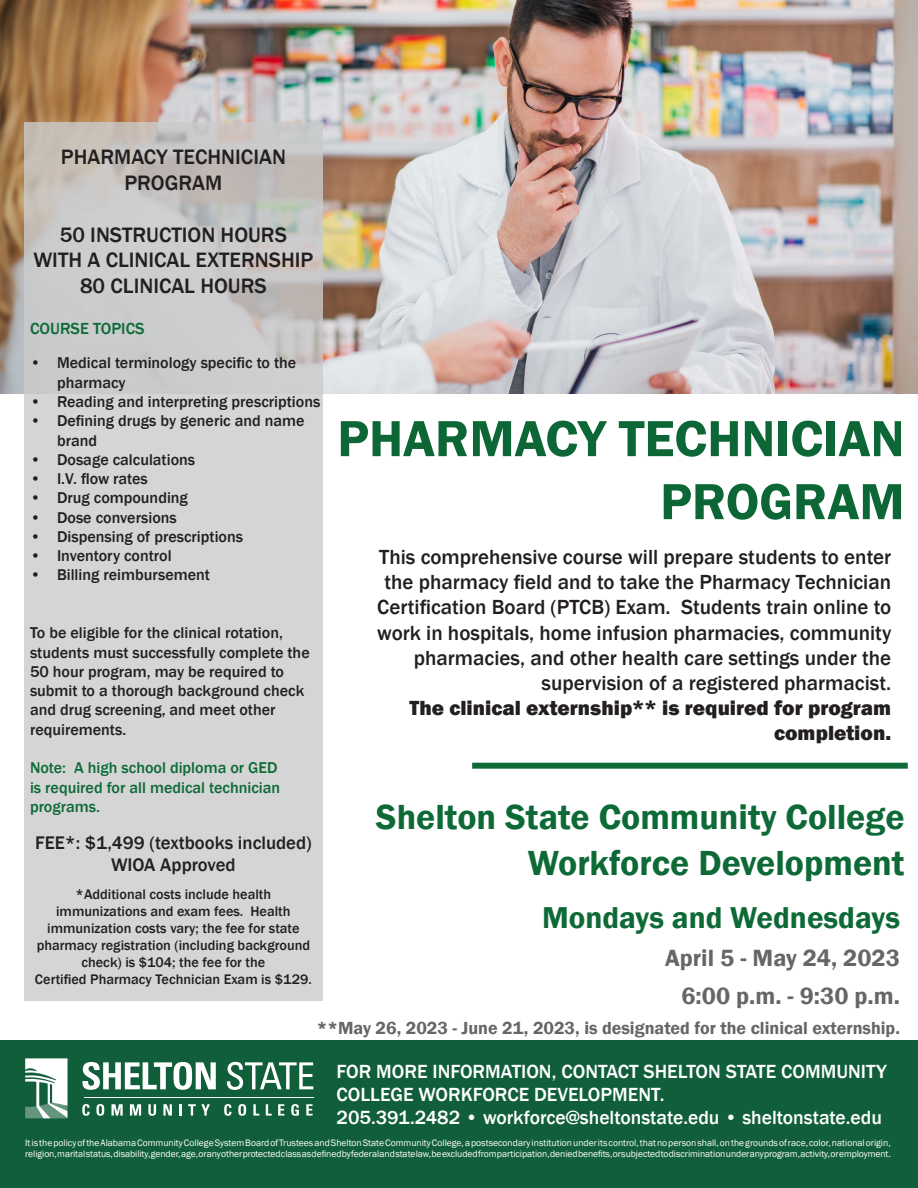
<style>
.page{position:relative;width:918px;height:1188px;background:#fff}
.page>*{position:absolute;margin:0;border:0;box-sizing:border-box;transform-origin:0 0}
.t1{font:600 52.5px/63px "Franklin Gothic";color:#0c6635;text-align:right}
.t2{font:600 35.85px "Franklin Gothic";color:#0d6a37}
.t3{font:600 31.05px "Franklin Gothic";color:#0d6a37}
.t4{font:600 24.15px "Franklin Gothic";color:#666}
.t5{font:500 21.45px "Franklin Gothic";color:#231f20}
.t6{font:500 21px/25.2px "Franklin Gothic";color:#231f20;text-align:right}
.t7{font:800 21px/25.2px "Franklin Gothic";color:#231f20;text-align:right}
.t8{font:500 19.65px/23.5px "Franklin Gothic";color:#fff}
.t9{font:500 18.75px "Franklin Gothic";color:#231f20}
.t10{font:600 18px "Franklin Gothic";color:#666}
.t11{font:500 16.5px "Franklin Gothic";color:#0d6a37}
.t12{font:500 16.05px/19.4px "Franklin Gothic";color:#231f20}
.t13{font:500 16.05px/19.4px "Franklin Gothic";color:#0d6a37}
.t14{font:500 14.25px/17.1px "Franklin Gothic";color:#231f20;text-align:center}
.t15{font:9.6px/11.6px "Franklin Gothic";letter-spacing:-.005em;color:#fff}
</style>
<div class="page">
<img style="left:0;top:0;width:918px;height:394px">
<div style="left:0;top:1040px;width:918px;height:148px;background:#115f3a"></div>
<svg style="left:24px;top:122px;width:299px;height:879px;background:#d0d0d0"></svg>
<div style="left:472px;top:763px;width:436px;height:6px;background:#0d6a37"></div>
<svg style="left:25px;top:1058px;width:43px;height:60px"></svg>
<svg style="left:82px;top:1062px;width:134px;height:28px"></svg>
<svg style="left:227px;top:1062px;width:86px;height:28px"></svg>
<hr style="left:84px;top:1097px;width:230px;height:1px;background:#fff">
<svg style="left:82px;top:1104px;width:8px;height:12px"></svg>
<svg style="left:96px;top:1104px;width:8px;height:12px"></svg>
<svg style="left:111px;top:1104px;width:12px;height:12px"></svg>
<svg style="left:130px;top:1104px;width:11px;height:12px"></svg>
<svg style="left:148px;top:1104px;width:8px;height:12px"></svg>
<svg style="left:163px;top:1104px;width:9px;height:12px"></svg>
<svg style="left:179px;top:1104px;width:3px;height:12px"></svg>
<svg style="left:188px;top:1104px;width:22px;height:12px"></svg>
<svg style="left:224px;top:1104px;width:8px;height:12px"></svg>
<svg style="left:238px;top:1104px;width:8px;height:12px"></svg>
<svg style="left:253px;top:1104px;width:6px;height:12px"></svg>
<svg style="left:266px;top:1104px;width:6px;height:12px"></svg>
<svg style="left:278px;top:1104px;width:6px;height:12px"></svg>
<svg style="left:291px;top:1104px;width:8px;height:12px"></svg>
<svg style="left:306px;top:1104px;width:7px;height:12px"></svg>
<p class="t5" style="left:61px;top:144px;width:227px">PHARMACY TECHNICIAN</p>
<p class="t5" style="left:124px;top:170px;width:99px">PROGRAM</p>
<p class="t5" style="left:60px;top:221px;width:229px">50 INSTRUCTION HOURS</p>
<p class="t5" style="left:33px;top:247px;width:282px">WITH A CLINICAL EXTERNSHIP</p>
<p class="t5" style="left:80px;top:273px;width:188px">80 CLINICAL HOURS</p>
<p class="t11" style="left:30px;top:318px;width:116px">COURSE TOPICS</p>
<p class="t12" style="left:57px;top:354px;width:241px;text-indent:-27px">• Medical terminology specific to the pharmacy</p>
<p class="t12" style="left:30px;top:392px;width:292px">• Reading and interpreting prescriptions</p>
<p class="t12" style="left:57px;top:411px;width:249px;text-indent:-27px">• Defining drugs by generic and name brand</p>
<p class="t12" style="left:30px;top:450px;width:167px">• Dosage calculations</p>
<p class="t12" style="left:30px;top:469px;width:119px">• I.V. flow rates</p>
<p class="t12" style="left:30px;top:489px;width:159px">• Drug compounding</p>
<p class="t12" style="left:30px;top:508px;width:148px">• Dose conversions</p>
<p class="t12" style="left:30px;top:527px;width:215px">• Dispensing of prescriptions</p>
<p class="t12" style="left:30px;top:546px;width:143px">• Inventory control</p>
<p class="t12" style="left:30px;top:566px;width:182px">• Billing reimbursement</p>
<p class="t1" style="left:337px;top:408px;width:569px">PHARMACY TECHNICIAN<br>PROGRAM</p>
<p class="t6" style="left:377px;top:545px;width:516px">This comprehensive course will prepare students to enter the pharmacy field and to take the Pharmacy Technician Certification Board (PTCB) Exam. Students train online to work in hospitals, home infusion pharmacies, community pharmacies, and other health care settings under the supervision of a registered pharmacist.</p>
<p class="t7" style="left:410px;top:696px;width:483px">The clinical externship** is required for program completion.</p>
<p class="t12" style="left:30px;top:623px;width:281px">To be eligible for the clinical rotation, students must successfully complete the 50 hour program, may be required to submit to a thorough background check and drug screening, and meet other requirements.</p>
<p class="t13" style="left:30px;top:758px;width:252px">Note: A high school diploma or GED is required for all medical technician programs.</p>
<p class="t2" style="left:376px;top:795px;width:530px">Shelton State Community College</p>
<p class="t2" style="left:528px;top:841px;width:378px">Workforce Development</p>
<p class="t9" style="left:35px;top:831px;width:278px">FEE*: $1,499 (textbooks included)</p>
<p class="t9" style="left:111px;top:853px;width:126px">WIOA Approved</p>
<p class="t14" style="left:76px;top:886px;width:197px">*Additional costs include health</p>
<p class="t14" style="left:37px;top:903px;width:275px">immunizations and exam fees. Health immunization costs vary; the fee for state pharmacy registration (including background check) is $104; the fee for the</p>
<p class="t14" style="left:35px;top:971px;width:278px">Certified Pharmacy Technician Exam is $129.</p>
<p class="t3" style="left:542px;top:898px;width:359px">Mondays and Wednesdays</p>
<p class="t4" style="left:665px;top:943px;width:236px">April 5 - May 24, 2023</p>
<p class="t4" style="left:682px;top:981px;width:220px">6:00 p.m. - 9:30 p.m.</p>
<p class="t10" style="left:317px;top:1017px;width:585px">**May 26, 2023 - June 21, 2023, is designated for the clinical externship.</p>
<p class="t8" style="left:337px;top:1059px;width:552px">FOR MORE INFORMATION, CONTACT SHELTON STATE COMMUNITY<br>COLLEGE WORKFORCE DEVELOPMENT.</p>
<p class="t8" style="left:337px;top:1106px;width:547px">205.391.2482 • workforce@sheltonstate.edu • sheltonstate.edu</p>
<p class="t15" style="left:25px;top:1137px;width:867px">It is the policy of the Alabama Community College System Board of Trustees and Shelton State Community College, a postsecondary institution under its control, that no person shall, on the grounds of race, color, national origin, religion, marital status, disability, gender, age, or any other protected class as defined by federal and state law, be excluded from participation, denied benefits, or subjected to discrimination under any program, activity, or employment.</p>
</div>
